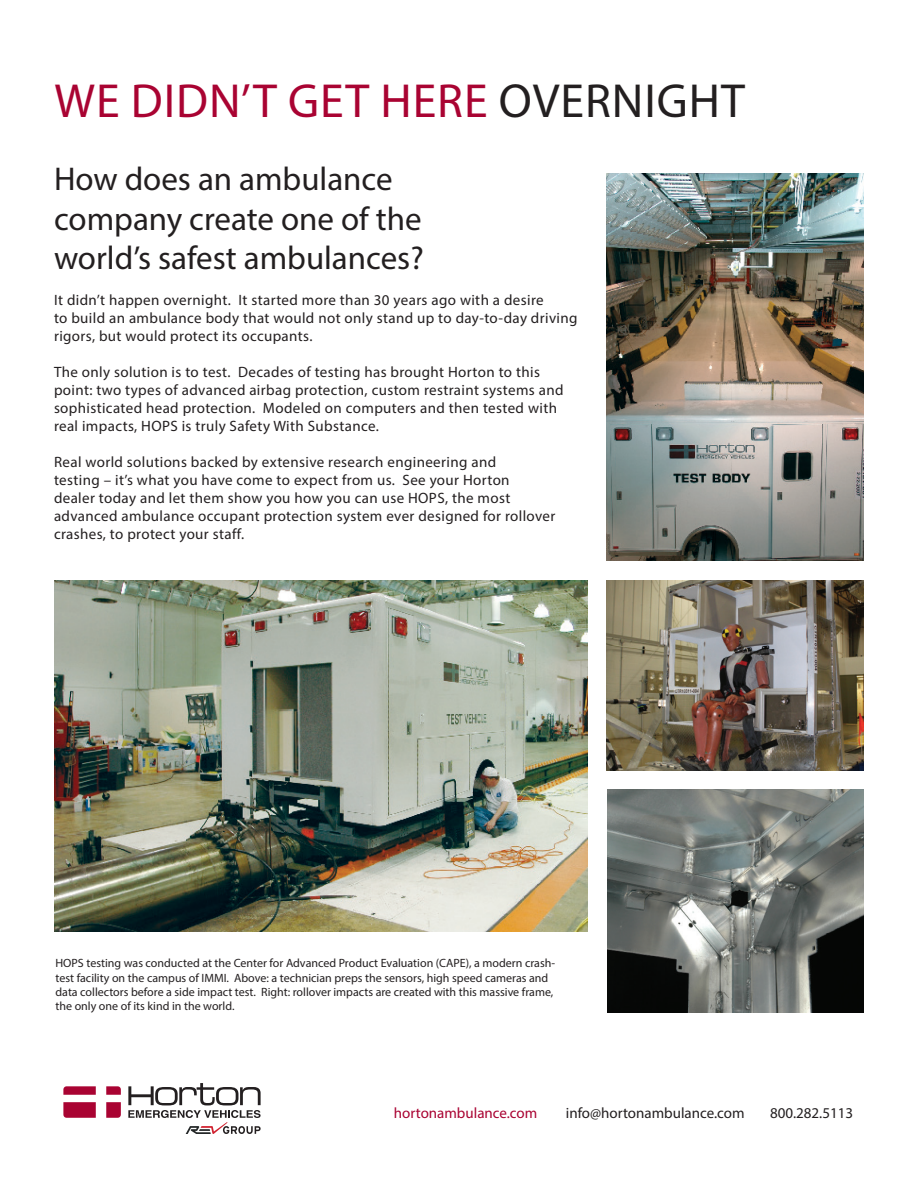
<style>
.page{position:relative;width:918px;height:1188px;background:#fff}
.page>*{position:absolute;margin:0;border:0;box-sizing:border-box;transform-origin:0 0}
.t1{font:48px "Myriad Pro";letter-spacing:.02em;color:#a90332}
.t2{font:33px "Myriad Pro";color:#231f20}
.t3{font:15px/18px "Myriad Pro";letter-spacing:.025em;color:#231f20}
.t4{font:15px "Myriad Pro";color:#231f20}
.t5{font:15px "Myriad Pro";color:#a90332}
.t6{font:12px/14.4px "Myriad Pro";color:#231f20}
.s1{color:#231f20}
</style>
<div class="page">
<svg style="left:63px;top:1086px;width:33px;height:9px"></svg>
<svg style="left:63px;top:1102px;width:33px;height:16px"></svg>
<svg style="left:106px;top:1102px;width:15px;height:16px"></svg>
<svg style="left:106px;top:1086px;width:15px;height:9px"></svg>
<svg style="left:128px;top:1083px;width:133px;height:51px"></svg>
<img style="left:606px;top:173px;width:258px;height:388px">
<img style="left:54px;top:580px;width:534px;height:352px">
<img style="left:606px;top:580px;width:258px;height:191px">
<img style="left:608px;top:790px;width:256px;height:222px">
<p class="t1" style="left:54px;top:71px;width:692px">WE DIDN’T GET HERE <span class="s1">OVERNIGHT</span></p>
<p class="t2" style="left:54px;top:159px;width:340px">How does an ambulance</p>
<p class="t2" style="left:54px;top:198px;width:369px">company create one of the</p>
<p class="t2" style="left:54px;top:238px;width:371px">world’s safest ambulances?</p>
<p class="t3" style="left:54px;top:291px;width:525px">It didn’t happen overnight. It started more than 30 years ago with a desire<br>to build an ambulance body that would not only stand up to day-to-day driving rigors, but would protect its occupants.</p>
<p class="t3" style="left:54px;top:363px;width:511px">The only solution is to test. Decades of testing has brought Horton to this point: two types of advanced airbag protection, custom restraint systems and sophisticated head protection. Modeled on computers and then tested with real impacts, HOPS is truly Safety With Substance.</p>
<p class="t3" style="left:54px;top:453px;width:503px">Real world solutions backed by extensive research engineering and<br>testing – it’s what you have come to expect from us. See your Horton<br>dealer today and let them show you how you can use HOPS, the most advanced ambulance occupant protection system ever designed for rollover crashes, to protect your staff.</p>
<p class="t6" style="left:56px;top:956px;width:501px">HOPS testing was conducted at the Center for Advanced Product Evaluation (CAPE), a modern crash&shy;test facility on the campus of IMMI. Above: a technician preps the sensors, high speed cameras and data collectors before a side impact test. Right: rollover impacts are created with this massive frame, the only one of its kind in the world.</p>
<p class="t5" style="left:394px;top:1104px;width:145px">hortonambulance.com</p>
<p class="t4" style="left:566px;top:1104px;width:180px">info@hortonambulance.com</p>
<p class="t4" style="left:770px;top:1104px;width:85px">800.282.5113</p>
</div>
